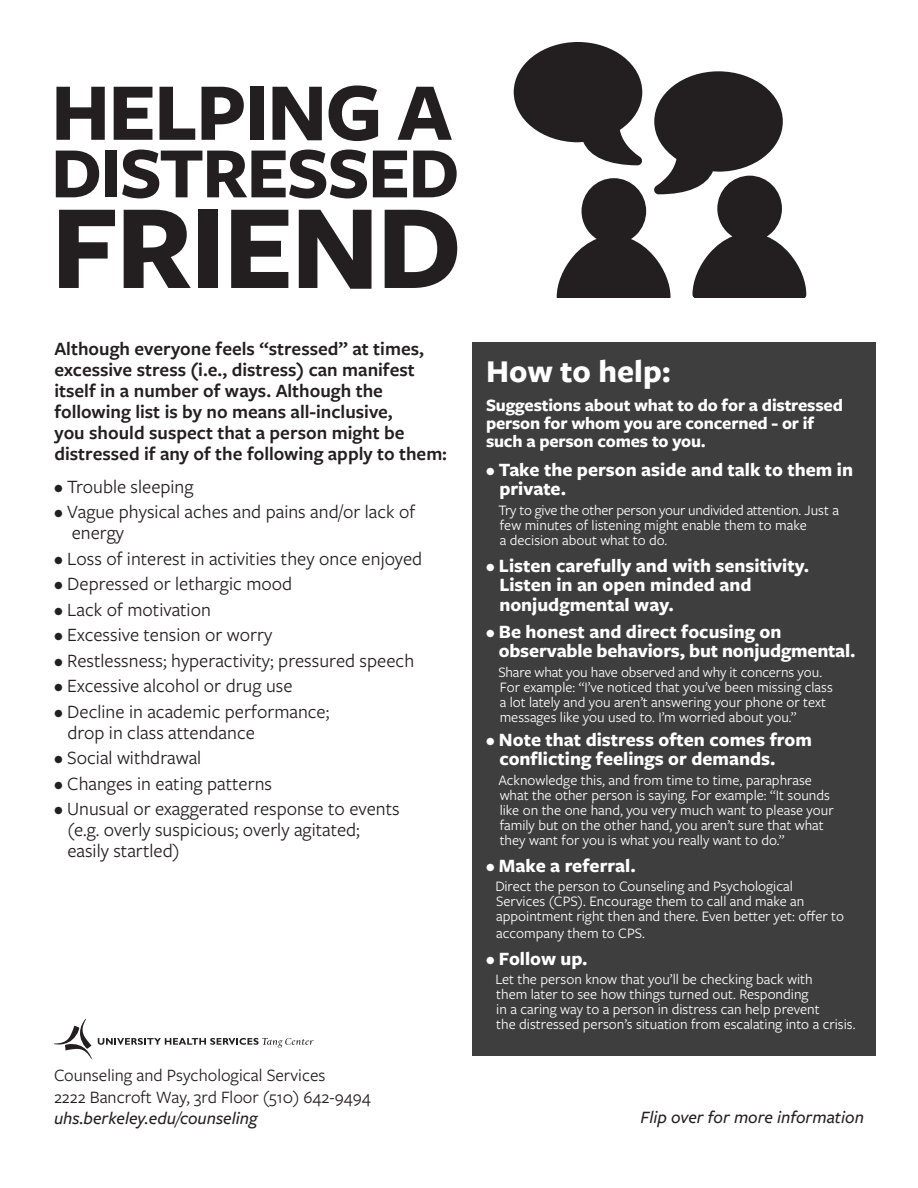
<style>
.page{position:relative;width:918px;height:1188px;background:#fff}
.page>*{position:absolute;margin:0;border:0;box-sizing:border-box;transform-origin:0 0}
.t1{font:700 125.1px "Freight Sans Pro";letter-spacing:-.025em;color:#231f20}
.t2{font:700 84.9px "Freight Sans Pro";letter-spacing:-.025em;color:#231f20}
.t3{font:700 74.85px "Freight Sans Pro";letter-spacing:-.025em;color:#231f20}
.t4{font:700 33px "Freight Sans Pro";color:#fff}
.t5{font:19.5px/21px "Freight Sans Pro";color:#231f20}
.t6{font:700 19.5px/19.5px "Freight Sans Pro";color:#fff}
.t7{font:600 19.5px/21px "Freight Sans Pro";color:#231f20}
.t8{font:700 18px/18px "Freight Sans Pro";letter-spacing:-.01em;color:#fff}
.t9{font:18px/21.6px "Freight Sans Pro";color:#231f20}
.t10{font:italic 500 18px "Freight Sans Pro";color:#231f20}
.t11{font:15px/15px "Freight Sans Pro";color:#fff}
</style>
<div class="page">
<div style="left:472px;top:342px;width:404px;height:714px;background:#3e3e3f"></div>
<svg style="left:54px;top:1019px;width:38px;height:40px"></svg>
<svg style="left:98px;top:1038px;width:216px;height:10px"></svg>
<svg style="left:514px;top:42px;width:292px;height:256px"></svg>
<h2 class="t2" style="left:51px;top:54px;width:403px">HELPING A</h2>
<h3 class="t3" style="left:51px;top:121px;width:410px">DISTRESSED</h3>
<h1 class="t1" style="left:51px;top:161px;width:412px">FRIEND</h1>
<p class="t7" style="left:54px;top:338px;width:394px">Although everyone feels “stressed” at times, excessive stress (i.e., distress) can manifest itself in a number of ways. Although the following list is by no means all-inclusive,<br>you should suspect that a person might be distressed if any of the following apply to them:</p>
<h3 class="t5" style="left:54px;top:475px;width:141px">• Trouble sleeping</h3>
<h3 class="t5" style="left:72px;top:500px;width:345px;text-indent:-18px">• Vague physical aches and pains and/or lack of energy</h3>
<h3 class="t5" style="left:54px;top:547px;width:370px">• Loss of interest in activities they once enjoyed</h3>
<h3 class="t5" style="left:54px;top:572px;width:240px">• Depressed or lethargic mood</h3>
<h3 class="t5" style="left:54px;top:598px;width:158px">• Lack of motivation</h3>
<h3 class="t5" style="left:54px;top:623px;width:220px">• Excessive tension or worry</h3>
<h3 class="t5" style="left:54px;top:649px;width:362px">• Restlessness; hyperactivity; pressured speech</h3>
<h3 class="t5" style="left:54px;top:674px;width:240px">• Excessive alcohol or drug use</h3>
<h3 class="t5" style="left:67px;top:700px;width:264px;text-indent:-13px">• Decline in academic performance; drop in class attendance</h3>
<h3 class="t5" style="left:54px;top:746px;width:149px">• Social withdrawal</h3>
<h3 class="t5" style="left:54px;top:772px;width:220px">• Changes in eating patterns</h3>
<h3 class="t5" style="left:67px;top:797px;width:334px;text-indent:-13px">• Unusual or exaggerated response to events (e.g. overly suspicious; overly agitated; easily startled)</h3>
<h3 class="t4" style="left:486px;top:349px;width:186px">How to help:</h3>
<p class="t8" style="left:486px;top:395px;width:358px">Suggestions about what to do for a distressed person for whom you are concerned - or if such a person comes to you.</p>
<h3 class="t6" style="left:499px;top:459px;width:355px;text-indent:-13px">• Take the person aside and talk to them in private.</h3>
<p class="t11" style="left:498px;top:502px;width:342px">Try to give the other person your undivided attention. Just a few minutes of listening might enable them to make<br>a decision about what to do.</p>
<h3 class="t6" style="left:499px;top:555px;width:311px;text-indent:-13px">• Listen carefully and with sensitivity.<br>Listen in an open minded and nonjudgmental way.</h3>
<h3 class="t6" style="left:499px;top:621px;width:358px;text-indent:-13px">• Be honest and direct focusing on observable behaviors, but nonjudgmental.</h3>
<p class="t11" style="left:498px;top:664px;width:336px">Share what you have observed and why it concerns you.<br>For example: “I’ve noticed that you’ve been missing class a lot lately and you aren’t answering your phone or text messages like you used to. I’m worried about you.”</p>
<h3 class="t6" style="left:499px;top:729px;width:314px;text-indent:-13px">• Note that distress often comes from conflicting feelings or demands.</h3>
<p class="t11" style="left:498px;top:772px;width:337px">Acknowledge this, and from time to time, paraphrase what the other person is saying. For example: “It sounds like on the one hand, you very much want to please your family but on the other hand, you aren’t sure that what they want for you is what you really want to do.”</p>
<h3 class="t6" style="left:486px;top:855px;width:151px">• Make a referral.</h3>
<p class="t11" style="left:495px;top:878px;width:350px">Direct the person to Counseling and Psychological<br>Services (CPS). Encourage them to call and make an appointment right then and there. Even better yet: offer to</p>
<p class="t11" style="left:496px;top:925px;width:150px">accompany them to CPS.</p>
<h3 class="t6" style="left:486px;top:948px;width:103px">• Follow up.</h3>
<p class="t11" style="left:495px;top:971px;width:362px">Let the person know that you’ll be checking back with<br>them later to see how things turned out. Responding<br>in a caring way to a person in distress can help prevent<br>the distressed person’s situation from escalating into a crisis.</p>
<p class="t9" style="left:54px;top:1064px;width:318px">Counseling and Psychological Services<br>2222 Bancroft Way, 3rd Floor (510) 642-9494</p>
<p class="t10" style="left:54px;top:1107px;width:205px">uhs.berkeley.edu/counseling</p>
<p class="t10" style="left:641px;top:1106px;width:225px">Flip over for more information</p>
</div>
